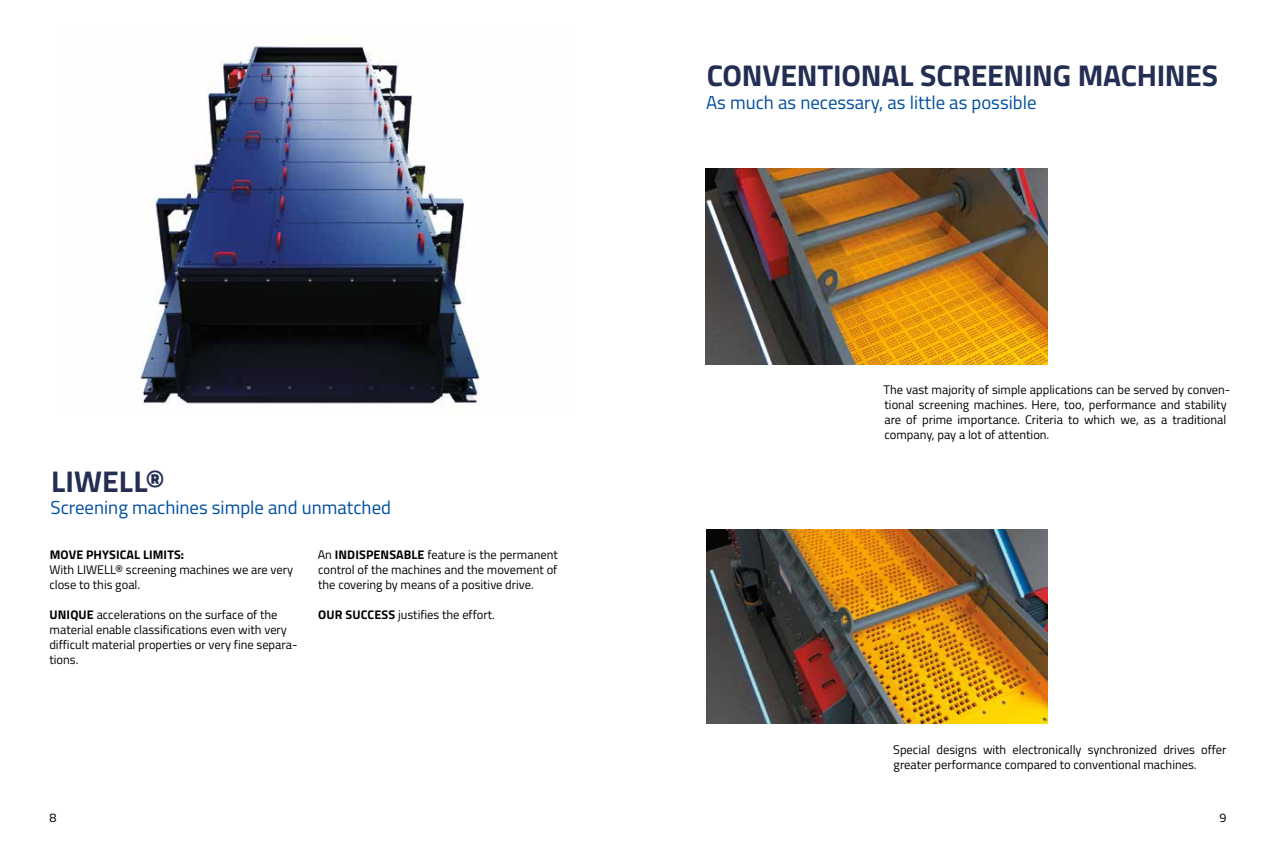
<style>
.page{position:relative;width:1276px;height:851px;background:#fff}
.page>*{position:absolute;margin:0;border:0;box-sizing:border-box;transform-origin:0 0}
.t1{font:700 30px "Titillium";letter-spacing:-.005em;color:#232e52}
.t2{font:18.75px "Titillium";color:#004f9f}
.t3{font:12.5px/15px "Titillium";color:#000}
.t4{font:700 12.5px "Titillium";letter-spacing:.01em;color:#000}
.s1{font-weight:700}
</style>
<div class="page">
<img style="left:706px;top:169px;width:341px;height:196px">
<img style="left:140px;top:38px;width:340px;height:367px">
<img style="left:706px;top:530px;width:341px;height:193px">
<h1 class="t1" style="left:707px;top:53px;width:513px">CONVENTIONAL SCREENING MACHINES</h1>
<h2 class="t2" style="left:706px;top:88px;width:332px">As much as necessary, as little as possible</h2>
<h1 class="t1" style="left:51px;top:458px;width:115px">LIWELL®</h1>
<h2 class="t2" style="left:50px;top:493px;width:342px">Screening machines simple and unmatched</h2>
<p class="t4" style="left:50px;top:545px;width:136px">MOVE PHYSICAL LIMITS:</p>
<p class="t3" style="left:49px;top:561px;width:245px">With LIWELL® screening machines we are very close to this goal.</p>
<p class="t3" style="left:49px;top:606px;width:250px"><span class="s1">UNIQUE</span> accelerations on the surface of the material enable classifications even with very difficult material properties or very fine separa&shy;tions.</p>
<p class="t3" style="left:318px;top:546px;width:241px;text-align:justify">An <span class="s1">INDISPENSABLE</span> feature is the permanent control of the machines and the movement of the covering by means of a positive drive.</p>
<p class="t3" style="left:318px;top:606px;width:178px"><span class="s1">OUR SUCCESS</span> justifies the effort.</p>
<p class="t3" style="left:883px;top:381px;width:348px">The vast majority of simple applications can be served by conven&shy;tional screening machines. Here, too, performance and stability are of prime importance. Criteria to which we, as a traditional company, pay a lot of attention.</p>
<p class="t3" style="left:893px;top:741px;width:335px">Special designs with electronically synchronized drives offer greater performance compared to conventional machines.</p>
<p class="t3" style="left:50px;top:809px;width:8px">8</p>
<p class="t3" style="left:1219px;top:809px;width:8px">9</p>
</div>
